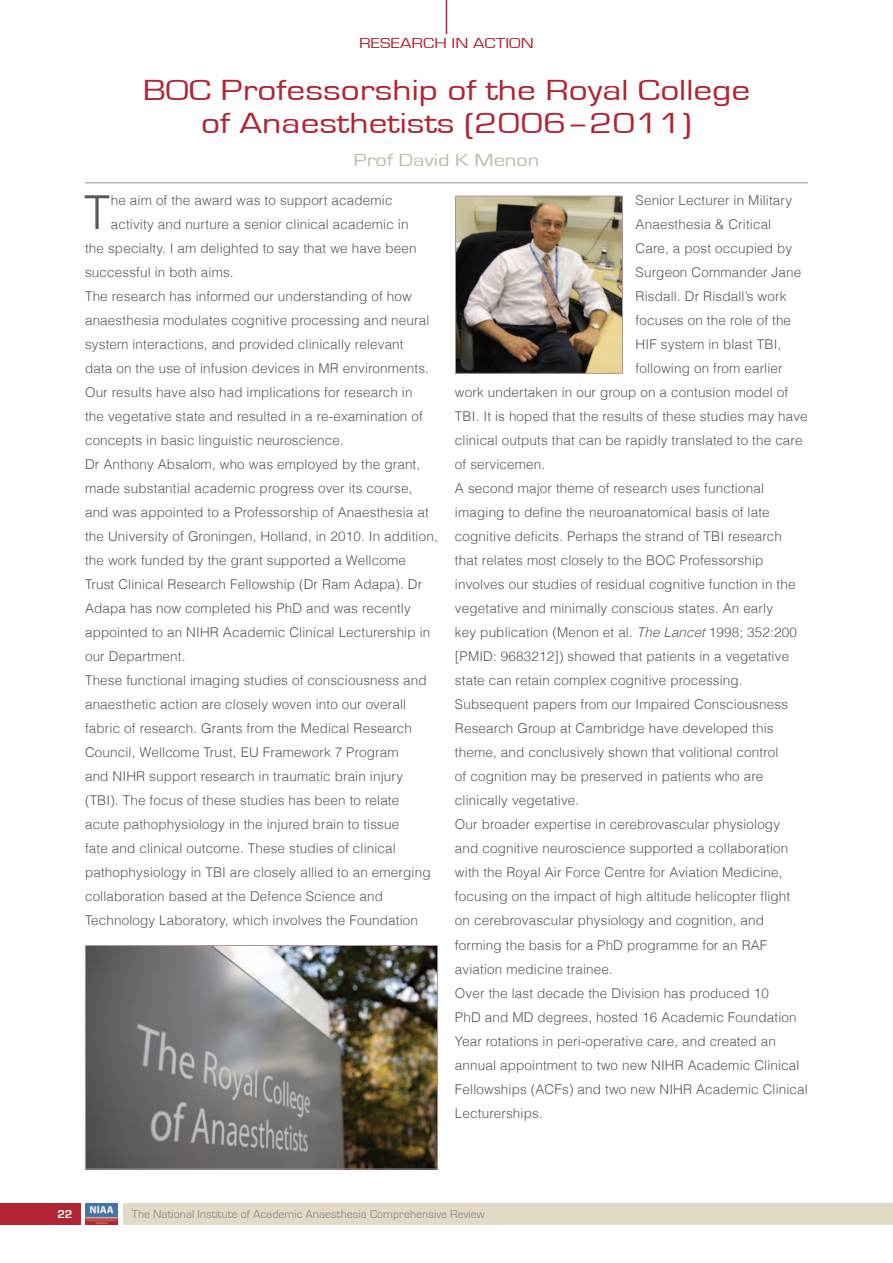
<style>
.page{position:relative;width:893px;height:1263px;background:#fff}
.page>*{position:absolute;margin:0;border:0;box-sizing:border-box;transform-origin:0 0}
.t1{font:300 46.8px "Helvetica";color:#57585a}
.t2{font:30px/33px "Eurostile";color:#b22333;text-align:center;scale:1.25 1}
.t3{font:18px "Eurostile";color:#bfbaaa;scale:1.25 1}
.t4{font:15px "Eurostile";color:#b22333;scale:1.25 1}
.t5{font:300 13.5px "Helvetica";letter-spacing:.01em;color:#57585a}
.t6{font:12px "Eurostile";color:#94908e}
.t7{font:700 12px "Eurostile";color:#fff}
.s1{font-style:italic}
</style>
<div class="page">
<div style="left:0;top:1203px;width:81px;height:22px;background:#b22333"></div>
<img style="left:85px;top:1203px;width:33px;height:22px">
<div style="left:123px;top:1203px;width:770px;height:22px;background:#e0dac7"></div>
<img style="left:457px;top:198px;width:164px;height:174px">
<div style="left:455px;top:196px;width:168px;height:178px;border:1px solid #a9999e"></div>
<img style="left:87px;top:947px;width:349px;height:220px">
<div style="left:85px;top:945px;width:353px;height:224px;border:1px solid #a9999e"></div>
<hr style="left:446px;top:0;width:1px;height:34px;background:#b22333">
<hr style="left:85px;top:182px;width:723px;height:1px;background:#94908e">
<p class="t4" style="left:359px;top:35px;width:141px">RESEARCH IN ACTION</p>
<h2 class="t2" style="left:143px;top:75px;width:487px">BOC Professorship of the Royal College of Anaesthetists (2006–2011)</h2>
<h3 class="t3" style="left:353px;top:151px;width:150px">Prof David K Menon</h3>
<h1 class="t1" style="left:84px;top:183px;width:28px">T</h1>
<p class="t5" style="left:111px;top:192px;width:283px">he aim of the award was to support academic</p>
<p class="t5" style="left:111px;top:216px;width:299px">activity and nurture a senior clinical academic in</p>
<p class="t5" style="left:85px;top:240px;width:333px">the specialty. I am delighted to say that we have been</p>
<p class="t5" style="left:85px;top:264px;width:150px">successful in both aims.</p>
<p class="t5" style="left:85px;top:288px;width:328px">The research has informed our understanding of how</p>
<p class="t5" style="left:85px;top:312px;width:346px">anaesthesia modulates cognitive processing and neural</p>
<p class="t5" style="left:85px;top:336px;width:320px">system interactions, and provided clinically relevant</p>
<p class="t5" style="left:85px;top:360px;width:345px">data on the use of infusion devices in MR environments.</p>
<p class="t5" style="left:85px;top:384px;width:329px">Our results have also had implications for research in</p>
<p class="t5" style="left:85px;top:408px;width:339px">the vegetative state and resulted in a re-examination of</p>
<p class="t5" style="left:85px;top:432px;width:260px">concepts in basic linguistic neuroscience.</p>
<p class="t5" style="left:85px;top:456px;width:337px">Dr Anthony Absalom, who was employed by the grant,</p>
<p class="t5" style="left:85px;top:480px;width:329px">made substantial academic progress over its course,</p>
<p class="t5" style="left:85px;top:504px;width:345px">and was appointed to a Professorship of Anaesthesia at</p>
<p class="t5" style="left:85px;top:528px;width:354px">the University of Groningen, Holland, in 2010. In addition,</p>
<p class="t5" style="left:85px;top:552px;width:322px">the work funded by the grant supported a Wellcome</p>
<p class="t5" style="left:85px;top:576px;width:339px">Trust Clinical Research Fellowship (Dr Ram Adapa). Dr</p>
<p class="t5" style="left:85px;top:600px;width:327px">Adapa has now completed his PhD and was recently</p>
<p class="t5" style="left:85px;top:624px;width:347px">appointed to an NIHR Academic Clinical Lecturership in</p>
<p class="t5" style="left:85px;top:648px;width:102px">our Department.</p>
<p class="t5" style="left:85px;top:672px;width:343px">These functional imaging studies of consciousness and</p>
<p class="t5" style="left:85px;top:696px;width:323px">anaesthetic action are closely woven into our overall</p>
<p class="t5" style="left:85px;top:720px;width:329px">fabric of research. Grants from the Medical Research</p>
<p class="t5" style="left:85px;top:744px;width:315px">Council, Wellcome Trust, EU Framework 7 Program</p>
<p class="t5" style="left:85px;top:768px;width:320px">and NIHR support research in traumatic brain injury</p>
<p class="t5" style="left:85px;top:792px;width:316px">(TBI). The focus of these studies has been to relate</p>
<p class="t5" style="left:85px;top:816px;width:316px">acute pathophysiology in the injured brain to tissue</p>
<p class="t5" style="left:85px;top:840px;width:312px">fate and clinical outcome. These studies of clinical</p>
<p class="t5" style="left:85px;top:864px;width:347px">pathophysiology in TBI are closely allied to an emerging</p>
<p class="t5" style="left:85px;top:888px;width:299px">collaboration based at the Defence Science and</p>
<p class="t5" style="left:85px;top:912px;width:335px">Technology Laboratory, which involves the Foundation</p>
<p class="t5" style="left:636px;top:192px;width:158px">Senior Lecturer in Military</p>
<p class="t5" style="left:636px;top:216px;width:137px">Anaesthesia &amp; Critical</p>
<p class="t5" style="left:636px;top:240px;width:158px">Care, a post occupied by</p>
<p class="t5" style="left:636px;top:264px;width:167px">Surgeon Commander Jane</p>
<p class="t5" style="left:636px;top:288px;width:152px">Risdall. Dr Risdall’s work</p>
<p class="t5" style="left:636px;top:312px;width:157px">focuses on the role of the</p>
<p class="t5" style="left:636px;top:336px;width:147px">HIF system in blast TBI,</p>
<p class="t5" style="left:636px;top:360px;width:149px">following on from earlier</p>
<p class="t5" style="left:455px;top:384px;width:335px">work undertaken in our group on a contusion model of</p>
<p class="t5" style="left:455px;top:408px;width:354px">TBI. It is hoped that the results of these studies may have</p>
<p class="t5" style="left:455px;top:432px;width:349px">clinical outputs that can be rapidly translated to the care</p>
<p class="t5" style="left:455px;top:456px;width:92px">of servicemen.</p>
<p class="t5" style="left:455px;top:480px;width:311px">A second major theme of research uses functional</p>
<p class="t5" style="left:455px;top:504px;width:316px">imaging to define the neuroanatomical basis of late</p>
<p class="t5" style="left:455px;top:528px;width:328px">cognitive deficits. Perhaps the strand of TBI research</p>
<p class="t5" style="left:455px;top:552px;width:310px">that relates most closely to the BOC Professorship</p>
<p class="t5" style="left:455px;top:576px;width:342px">involves our studies of residual cognitive function in the</p>
<p class="t5" style="left:455px;top:600px;width:320px">vegetative and minimally conscious states. An early</p>
<p class="t5" style="left:455px;top:624px;width:343px">key publication (Menon et al. <span class="s1">The Lancet</span> 1998; 352:200</p>
<p class="t5" style="left:455px;top:648px;width:336px">[PMID: 9683212]) showed that patients in a vegetative</p>
<p class="t5" style="left:455px;top:672px;width:289px">state can retain complex cognitive processing.</p>
<p class="t5" style="left:455px;top:696px;width:335px">Subsequent papers from our Impaired Consciousness</p>
<p class="t5" style="left:455px;top:720px;width:320px">Research Group at Cambridge have developed this</p>
<p class="t5" style="left:455px;top:744px;width:325px">theme, and conclusively shown that volitional control</p>
<p class="t5" style="left:455px;top:768px;width:310px">of cognition may be preserved in patients who are</p>
<p class="t5" style="left:455px;top:792px;width:126px">clinically vegetative.</p>
<p class="t5" style="left:455px;top:816px;width:327px">Our broader expertise in cerebrovascular physiology</p>
<p class="t5" style="left:455px;top:840px;width:335px">and cognitive neuroscience supported a collaboration</p>
<p class="t5" style="left:455px;top:864px;width:329px">with the Royal Air Force Centre for Aviation Medicine,</p>
<p class="t5" style="left:455px;top:888px;width:337px">focusing on the impact of high altitude helicopter flight</p>
<p class="t5" style="left:455px;top:912px;width:310px">on cerebrovascular physiology and cognition, and</p>
<p class="t5" style="left:455px;top:936px;width:314px">forming the basis for a PhD programme for an RAF</p>
<p class="t5" style="left:455px;top:960px;width:159px">aviation medicine trainee.</p>
<p class="t5" style="left:455px;top:984px;width:315px">Over the last decade the Division has produced 10</p>
<p class="t5" style="left:455px;top:1008px;width:343px">PhD and MD degrees, hosted 16 Academic Foundation</p>
<p class="t5" style="left:455px;top:1032px;width:322px">Year rotations in peri-operative care, and created an</p>
<p class="t5" style="left:455px;top:1056px;width:346px">annual appointment to two new NIHR Academic Clinical</p>
<p class="t5" style="left:455px;top:1080px;width:354px">Fellowships (ACFs) and two new NIHR Academic Clinical</p>
<p class="t5" style="left:455px;top:1104px;width:89px">Lecturerships.</p>
<p class="t7" style="left:57px;top:1207px;width:17px">22</p>
<p class="t6" style="left:132px;top:1208px;width:355px">The National Institute of Academic Anaesthesia Comprehensive Review</p>
</div>
